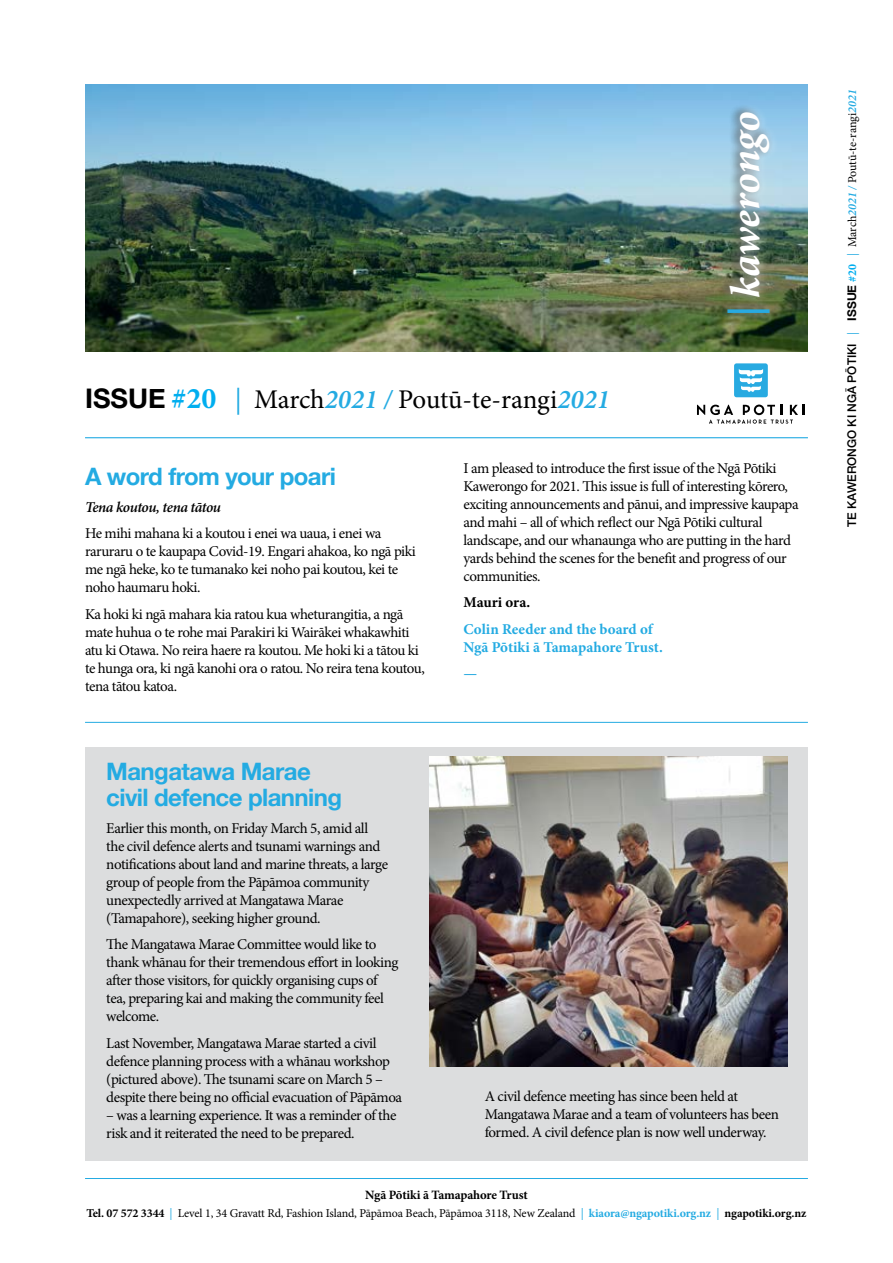
<style>
.page{position:relative;width:893px;height:1263px;background:#fff}
.page>*{position:absolute;margin:0;border:0;box-sizing:border-box;transform-origin:0 0}
.t1{font:italic 700 42px "Minion Pro";letter-spacing:-.01em;color:#fff}
.t2{font:27px "Minion Pro";letter-spacing:-.01em;color:#000}
.t3{font:700 24px/26.5px "Helvetica Neue";letter-spacing:-.025em;color:#24abe2}
.t4{font:15px/18px "Minion Pro";letter-spacing:-.035em;color:#000}
.t5{font:700 15px/18px "Minion Pro";color:#24abe2}
.t6{font:italic 600 15px "Minion Pro";letter-spacing:-.03em;color:#000}
.t7{font:700 15px "Minion Pro";letter-spacing:-.005em;color:#000}
.t8{font:700 15px "Minion Pro";color:#28aae1}
.t9{font:700 12.75px "Minion Pro";letter-spacing:-.015em;color:#000}
.t10{font:12px "Minion Pro";letter-spacing:-.015em;color:#000}
.t11{font:500 12px "Helvetica Neue";color:#000}
.s1{font-family:"Helvetica Neue";font-weight:700}
.s2{font-weight:700;font-size:30px;color:#00aeef}
.s3{color:#24abe2}
.s4{font-weight:600;font-style:italic;color:#24abe2}
.s5{color:#28aae1}
.s6{font-weight:700}
.s7{font-weight:700;color:#24abe2}
.s8{font-family:"Minion Pro";font-weight:400;color:#24abe2}
.s9{font-family:"Minion Pro";font-weight:700;color:#00aeef}
.s10{font-family:"Minion Pro";font-weight:400}
.s11{font-family:"Minion Pro";font-weight:600;font-style:italic;color:#24abe2}
</style>
<div class="page">
<hr style="left:85px;top:1178px;width:723px;height:1px;background:#24abe2">
<div style="left:85px;top:747px;width:723px;height:414px;background:#dcddde"></div>
<div style="left:734px;top:363px;width:34px;height:34px;background:#28aae1;border-radius:2px"></div>
<svg style="left:739px;top:369px;width:24px;height:23px"></svg>
<svg style="left:697px;top:405px;width:108px;height:19px"></svg>
<img style="left:85px;top:85px;width:723px;height:266px">
<hr style="left:85px;top:437px;width:723px;height:1px;background:#24abe2">
<div style="left:716px;top:104px;width:58px;height:218px;background:#000;opacity:.75"></div>
<div style="left:719px;top:103px;width:60px;height:220px;background:#fff;opacity:.75"></div>
<img style="left:429px;top:756px;width:358px;height:311px">
<hr style="left:85px;top:722px;width:723px;height:1px;background:#24abe2">
<h2 class="t2" style="left:85px;top:381px;width:527px"><span class="s1">ISSUE</span> <span class="s2">#20</span> <span class="s3">|</span> March<span class="s4">2021 /</span> Poutū-te-rangi<span class="s4">2021</span></h2>
<h1 class="t1" style="left:716px;top:318px;width:209px;rotate:-90deg"><span class="s5">|</span> kawerongo</h1>
<h3 class="t3" style="left:85px;top:464px;width:252px">A word from your poari</h3>
<p class="t6" style="left:85px;top:496px;width:137px">Tena koutou, tena tātou</p>
<p class="t4" style="left:85px;top:525px;width:332px">He mihi mahana ki a koutou i enei wa uaua, i enei wa raruraru o te kaupapa Covid-19. Engari ahakoa, ko ngā piki me ngā heke, ko te tumanako kei noho pai koutou, kei te noho haumaru hoki.</p>
<p class="t4" style="left:85px;top:605px;width:341px">Ka hoki ki ngā mahara kia ratou kua wheturangitia, a ngā mate huhua o te rohe mai Parakiri ki Wairākei whakawhiti atu ki Otawa. No reira haere ra koutou. Me hoki ki a tātou ki te hunga ora, ki ngā kanohi ora o ratou. No reira tena koutou, tena tātou katoa.</p>
<h3 class="t3" style="left:106px;top:758px;width:237px">Mangatawa Marae civil defence planning</h3>
<p class="t4" style="left:106px;top:819px;width:283px">Earlier this month, on Friday March 5, amid all the civil defence alerts and tsunami warnings and notifications about land and marine threats, a large group of people from the Pāpāmoa community unexpectedly arrived at Mangatawa Marae (Tamapahore), seeking higher ground.</p>
<p class="t4" style="left:106px;top:935px;width:294px">The Mangatawa Marae Committee would like to thank whānau for their tremendous effort in looking after those visitors, for quickly organising cups of tea, preparing kai and making the community feel welcome.</p>
<p class="t4" style="left:106px;top:1034px;width:297px">Last November, Mangatawa Marae started a civil defence planning process with a whānau workshop (pictured above). The tsunami scare on March 5 – despite there being no official evacuation of Pāpāmoa</p>
<p class="t4" style="left:106px;top:1106px;width:292px">– was a learning experience. It was a reminder of the risk and it reiterated the need to be prepared.</p>
<p class="t4" style="left:463px;top:459px;width:337px">I am pleased to introduce the first issue of the Ngā Pōtiki Kawerongo for 2021. This issue is full of interesting kōrero, exciting announcements and pānui, and impressive kaupapa and mahi – all of which reflect our Ngā Pōtiki cultural landscape, and our whanaunga who are putting in the hard yards behind the scenes for the benefit and progress of our communities.</p>
<p class="t7" style="left:463px;top:592px;width:68px">Mauri ora.</p>
<p class="t5" style="left:463px;top:620px;width:201px">Colin Reeder and the board of<br>Ngā Pōtiki ā Tamapahore Trust.</p>
<p class="t8" style="left:463px;top:663px;width:15px">—</p>
<p class="t4" style="left:485px;top:1087px;width:296px">A civil defence meeting has since been held at<br>Mangatawa Marae and a team of volunteers has been formed. A civil defence plan is now well underway.</p>
<p class="t9" style="left:365px;top:1186px;width:164px">Ngā Pōtiki ā Tamapahore Trust</p>
<p class="t10" style="left:87px;top:1205px;width:721px"><span class="s6">Tel. 07 572 3344</span> <span class="s3">|</span> Level 1, 34 Gravatt Rd, Fashion Island, Pāpāmoa Beach, Pāpāmoa 3118, New Zealand <span class="s3">|</span> <span class="s7">kiaora@ngapotiki.org.nz</span> <span class="s3">|</span> <span class="s6">ngapotiki.org.nz</span></p>
<p class="t11" style="left:842px;top:527px;width:439px;rotate:-90deg">TE KAWERONGO KI NGĀ PŌTIKI <span class="s8">|</span> <span class="s6">ISSUE</span> <span class="s9">#20</span> <span class="s8">|</span> <span class="s10">March</span><span class="s11">2021 /</span> <span class="s10">Poutū-te-rangi</span><span class="s11">2021</span></p>
</div>
